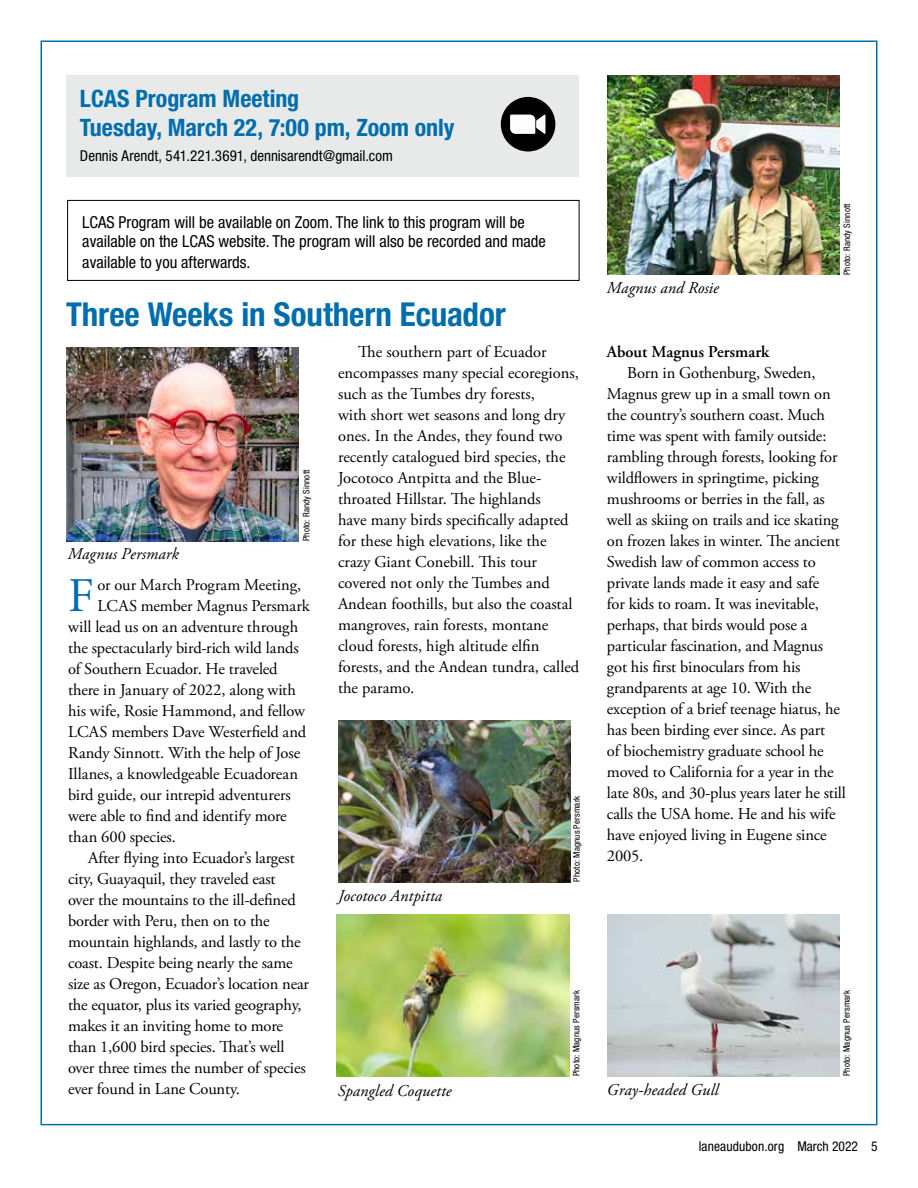
<style>
.page{position:relative;width:918px;height:1188px;background:#fff}
.page>*{position:absolute;margin:0;border:0;box-sizing:border-box;transform-origin:0 0}
.t1{font:48.15px "Adobe Garamond Pro";color:#006dad}
.t2{font:700 condensed 33px "Helvetica Neue LT Std";letter-spacing:-.005em;color:#006dad}
.t3{font:700 condensed 24px/28.8px "Helvetica Neue LT Std";letter-spacing:-.005em;color:#006dad}
.t4{font:16.5px/21px "Adobe Garamond Pro";letter-spacing:-.01em;color:#000}
.t5{font:condensed 16.5px/20.4px "Helvetica Neue LT Std";color:#000}
.t6{font:italic 16.5px "Adobe Garamond Pro";letter-spacing:.005em;color:#000}
.t7{font:600 16.5px "Adobe Garamond Pro";color:#000}
.t8{font:condensed 15px "Helvetica Neue LT Std";color:#000}
.t9{font:condensed 13.5px "Helvetica Neue LT Std";letter-spacing:.01em;color:#000}
.t10{font:condensed 9px "Helvetica Neue LT Std";letter-spacing:.02em;color:#000}
</style>
<div class="page">
<div style="left:67px;top:200px;width:512px;height:81px;border:1px solid #000"></div>
<div style="left:66px;top:75px;width:513px;height:102px;background:#e8eaea"></div>
<svg style="left:501px;top:97px;width:54px;height:55px"></svg>
<img style="left:67px;top:347px;width:232px;height:194px">
<img style="left:607px;top:75px;width:232px;height:200px">
<img style="left:338px;top:721px;width:232px;height:162px">
<img style="left:337px;top:914px;width:232px;height:162px">
<img style="left:607px;top:914px;width:232px;height:162px">
<h3 class="t3" style="left:80px;top:84px;width:376px">LCAS Program Meeting<br>Tuesday, March 22, 7:00 pm, Zoom only</h3>
<p class="t8" style="left:80px;top:147px;width:314px">Dennis Arendt, 541.221.3691, dennisarendt@gmail.com</p>
<p class="t5" style="left:82px;top:211px;width:465px">LCAS Program will be available on Zoom. The link to this program will be available on the LCAS website. The program will also be recorded and made available to you afterwards.</p>
<h2 class="t2" style="left:66px;top:294px;width:441px">Three Weeks in Southern Ecuador</h2>
<p class="t6" style="left:607px;top:278px;width:114px">Magnus and Rosie</p>
<p class="t10" style="left:842px;top:275px;width:74px;rotate:-90deg">Photo: Randy Sinnott</p>
<p class="t6" style="left:68px;top:544px;width:113px">Magnus Persmark</p>
<p class="t10" style="left:301px;top:541px;width:74px;rotate:-90deg">Photo: Randy Sinnott</p>
<h1 class="t1" style="left:68px;top:567px;width:27px">F</h1>
<p class="t4" style="left:98px;top:575px;width:205px">or our March Program Meeting,</p>
<p class="t4" style="left:98px;top:596px;width:214px">LCAS member Magnus Persmark</p>
<p class="t4" style="left:68px;top:617px;width:232px">will lead us on an adventure through</p>
<p class="t4" style="left:68px;top:638px;width:232px">the spectacularly bird-rich wild lands</p>
<p class="t4" style="left:68px;top:659px;width:211px">of Southern Ecuador. He traveled</p>
<p class="t4" style="left:68px;top:680px;width:229px">there in January of 2022, along with</p>
<p class="t4" style="left:68px;top:701px;width:238px">his wife, Rosie Hammond, and fellow</p>
<p class="t4" style="left:68px;top:722px;width:240px">LCAS members Dave Westerfield and</p>
<p class="t4" style="left:68px;top:743px;width:234px">Randy Sinnott. With the help of Jose</p>
<p class="t4" style="left:68px;top:764px;width:231px">Illanes, a knowledgeable Ecuadorean</p>
<p class="t4" style="left:68px;top:785px;width:224px">bird guide, our intrepid adventurers</p>
<p class="t4" style="left:68px;top:806px;width:220px">were able to find and identify more</p>
<p class="t4" style="left:68px;top:827px;width:109px">than 600 species.</p>
<p class="t4" style="left:88px;top:848px;width:208px">After flying into Ecuador’s largest</p>
<p class="t4" style="left:68px;top:869px;width:209px">city, Guayaquil, they traveled east</p>
<p class="t4" style="left:68px;top:890px;width:229px">over the mountains to the ill-defined</p>
<p class="t4" style="left:68px;top:911px;width:203px">border with Peru, then on to the</p>
<p class="t4" style="left:68px;top:932px;width:234px">mountain highlands, and lastly to the</p>
<p class="t4" style="left:68px;top:953px;width:226px">coast. Despite being nearly the same</p>
<p class="t4" style="left:68px;top:974px;width:242px">size as Oregon, Ecuador’s location near</p>
<p class="t4" style="left:68px;top:995px;width:235px">the equator, plus its varied geography,</p>
<p class="t4" style="left:68px;top:1016px;width:217px">makes it an inviting home to more</p>
<p class="t4" style="left:68px;top:1037px;width:218px">than 1,600 bird species. That’s well</p>
<p class="t4" style="left:68px;top:1058px;width:239px">over three times the number of species</p>
<p class="t4" style="left:68px;top:1079px;width:173px">ever found in Lane County.</p>
<p class="t4" style="left:338px;top:342px;width:243px;text-indent:20px">The southern part of Ecuador encompasses many special ecoregions, such as the Tumbes dry forests,<br>with short wet seasons and long dry ones. In the Andes, they found two recently catalogued bird species, the Jocotoco Antpitta and the Blue&shy;throated Hillstar. The highlands<br>have many birds specifically adapted for these high elevations, like the crazy Giant Conebill. This tour covered not only the Tumbes and Andean foothills, but also the coastal mangroves, rain forests, montane cloud forests, high altitude elfin forests, and the Andean tundra, called the paramo.</p>
<p class="t7" style="left:607px;top:342px;width:164px">About Magnus Persmark</p>
<p class="t4" style="left:607px;top:363px;width:240px;text-indent:20px">Born in Gothenburg, Sweden, Magnus grew up in a small town on the country’s southern coast. Much time was spent with family outside: rambling through forests, looking for wildflowers in springtime, picking mushrooms or berries in the fall, as well as skiing on trails and ice skating on frozen lakes in winter. The ancient Swedish law of common access to private lands made it easy and safe<br>for kids to roam. It was inevitable, perhaps, that birds would pose a particular fascination, and Magnus got his first binoculars from his grandparents at age 10. With the exception of a brief teenage hiatus, he has been birding ever since. As part<br>of biochemistry graduate school he moved to California for a year in the late 80s, and 30-plus years later he still calls the USA home. He and his wife have enjoyed living in Eugene since 2005.</p>
<p class="t10" style="left:572px;top:882px;width:88px;rotate:-90deg">Photo: Magnus Persmark</p>
<p class="t6" style="left:338px;top:886px;width:106px">Jocotoco Antpitta</p>
<p class="t6" style="left:338px;top:1081px;width:115px">Spangled Coquette</p>
<p class="t10" style="left:571px;top:1076px;width:88px;rotate:-90deg">Photo: Magnus Persmark</p>
<p class="t6" style="left:607px;top:1080px;width:113px">Gray-headed Gull</p>
<p class="t10" style="left:842px;top:1076px;width:88px;rotate:-90deg">Photo: Magnus Persmark</p>
<p class="t9" style="left:699px;top:1138px;width:180px">laneaudubon.org March 2022 5</p>
</div>
